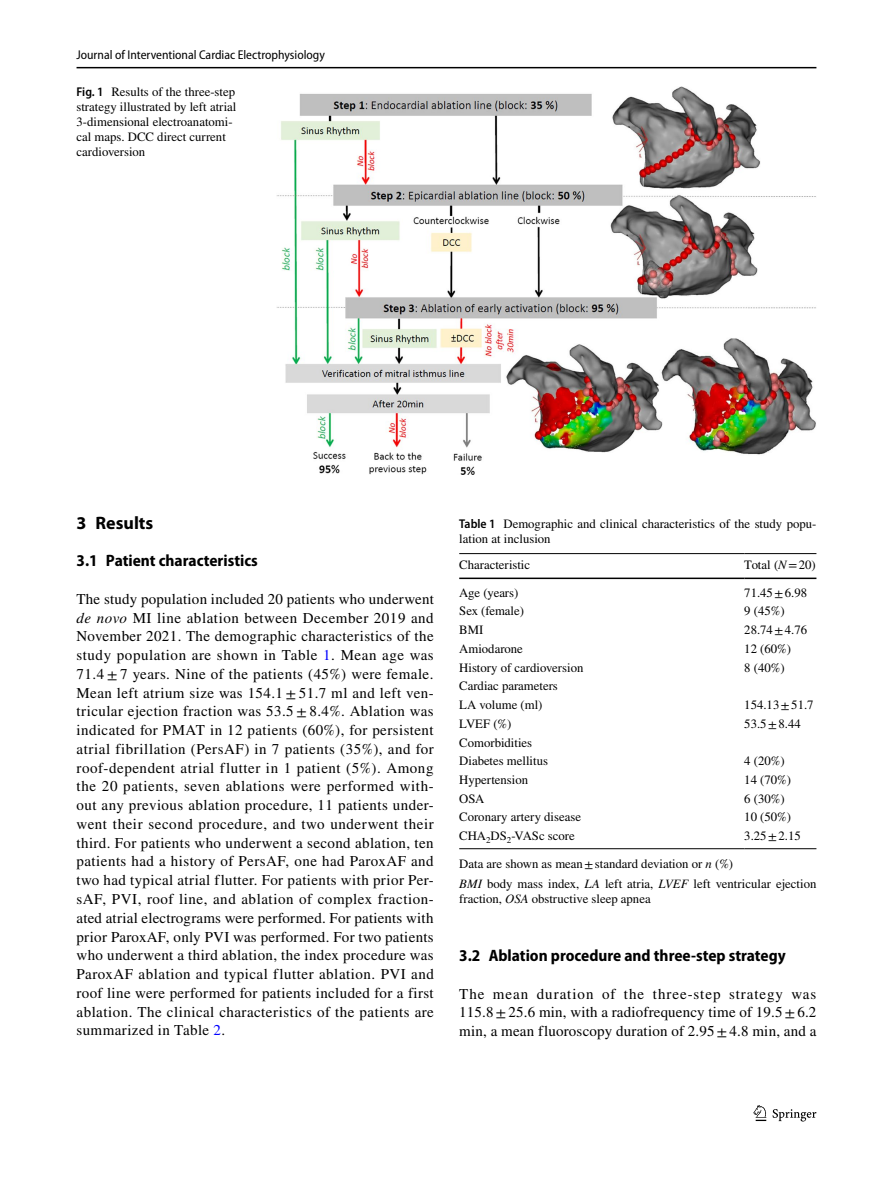
<style>
.page{position:relative;width:893px;height:1187px;background:#fff}
.page>*{position:absolute;margin:0;border:0;box-sizing:border-box;transform-origin:0 0}
.t1{font:700 18px "Myriad Pro";color:#000}
.t2{font:700 semi-condensed 16.5px "Myriad Pro";color:#000}
.t3{font:15px/18.8px "STIX";letter-spacing:.015em;color:#000;text-align:justify}
.t4{font:12.75px/15px "STIX";color:#000}
.t5{font:semi-condensed 12.75px "Myriad Pro";color:#000}
.s1{font-family:"Myriad Pro";font-weight:600;font-stretch:semi-condensed}
.s2{font-style:italic}
.s3{color:#00f}
</style>
<div class="page">
<hr style="left:77px;top:67px;width:739px;height:1px;background:#000">
<svg style="left:753px;top:1105px;width:13px;height:15px"></svg>
<svg style="left:773px;top:1109px;width:43px;height:12px"></svg>
<img style="left:276px;top:87px;width:540px;height:387px">
<hr style="left:459px;top:553px;width:285px;height:1px;background:#000">
<hr style="left:459px;top:577px;width:285px;height:2px;background:#000">
<hr style="left:744px;top:553px;width:72px;height:1px;background:#000">
<hr style="left:744px;top:577px;width:72px;height:2px;background:#000">
<hr style="left:459px;top:848px;width:285px;height:1px;background:#000">
<hr style="left:744px;top:848px;width:72px;height:1px;background:#000">
<p class="t5" style="left:77px;top:48px;width:250px">Journal of Interventional Cardiac Electrophysiology</p>
<p class="t4" style="left:77px;top:85px;width:161px"><span class="s1">Fig. 1</span> Results of the three-step strategy illustrated by left atrial<br>3-dimensional electroanatomi&shy;cal maps. DCC direct current cardioversion</p>
<p class="t1" style="left:77px;top:511px;width:78px">3 Results</p>
<p class="t2" style="left:77px;top:551px;width:183px">3.1 Patient characteristics</p>
<p class="t3" style="left:77px;top:590px;width:359px">The study population included 20 patients who underwent <span class="s2">de novo</span> MI line ablation between December 2019 and November 2021. The demographic characteristics of the study population are shown in Table <span class="s3">1</span>. Mean age was 71.4 ± 7 years. Nine of the patients (45%) were female.<br>Mean left atrium size was 154.1 ± 51.7 ml and left ven&shy;tricular ejection fraction was 53.5 ± 8.4%. Ablation was indicated for PMAT in 12 patients (60%), for persistent atrial fibrillation (PersAF) in 7 patients (35%), and for roof-dependent atrial flutter in 1 patient (5%). Among the 20 patients, seven ablations were performed with&shy;out any previous ablation procedure, 11 patients under&shy;went their second procedure, and two underwent their third. For patients who underwent a second ablation, ten patients had a history of PersAF, one had ParoxAF and two had typical atrial flutter. For patients with prior Per&shy;sAF, PVI, roof line, and ablation of complex fraction&shy;ated atrial electrograms were performed. For patients with prior ParoxAF, only PVI was performed. For two patients who underwent a third ablation, the index procedure was ParoxAF ablation and typical flutter ablation. PVI and roof line were performed for patients included for a first ablation. The clinical characteristics of the patients are summarized in Table <span class="s3">2</span>.</p>
<p class="t4" style="left:459px;top:517px;width:359px"><span class="s1">Table 1</span> Demographic and clinical characteristics of the study popu&shy;lation at inclusion</p>
<p class="t4" style="left:459px;top:557px;width:72px">Characteristic</p>
<p class="t4" style="left:744px;top:557px;width:73px">Total (<span class="s2">N</span>=20)</p>
<p class="t4" style="left:459px;top:585px;width:61px">Age (years)</p>
<p class="t4" style="left:744px;top:585px;width:64px">71.45±6.98</p>
<p class="t4" style="left:459px;top:604px;width:66px">Sex (female)</p>
<p class="t4" style="left:744px;top:604px;width:42px">9 (45%)</p>
<p class="t4" style="left:459px;top:623px;width:26px">BMI</p>
<p class="t4" style="left:744px;top:623px;width:64px">28.74±4.76</p>
<p class="t4" style="left:459px;top:642px;width:65px">Amiodarone</p>
<p class="t4" style="left:744px;top:642px;width:48px">12 (60%)</p>
<p class="t4" style="left:459px;top:660px;width:126px">History of cardioversion</p>
<p class="t4" style="left:744px;top:660px;width:42px">8 (40%)</p>
<p class="t4" style="left:459px;top:677px;width:100px;line-height:18.8px">Cardiac parameters<br>LA volume (ml)</p>
<p class="t4" style="left:744px;top:698px;width:71px">154.13±51.7</p>
<p class="t4" style="left:459px;top:716px;width:54px">LVEF (%)</p>
<p class="t4" style="left:744px;top:716px;width:58px">53.5±8.44</p>
<p class="t4" style="left:459px;top:733px;width:90px;line-height:18.8px">Comorbidities<br>Diabetes mellitus</p>
<p class="t4" style="left:744px;top:754px;width:42px">4 (20%)</p>
<p class="t4" style="left:459px;top:773px;width:70px">Hypertension</p>
<p class="t4" style="left:744px;top:773px;width:48px">14 (70%)</p>
<p class="t4" style="left:459px;top:791px;width:27px">OSA</p>
<p class="t4" style="left:744px;top:791px;width:42px">6 (30%)</p>
<p class="t4" style="left:459px;top:810px;width:123px">Coronary artery disease</p>
<p class="t4" style="left:744px;top:810px;width:48px">10 (50%)</p>
<p class="t4" style="left:459px;top:829px;width:117px">CHA<sub>2</sub>DS<sub>2</sub>-VASc score</p>
<p class="t4" style="left:744px;top:829px;width:58px">3.25±2.15</p>
<p class="t4" style="left:459px;top:855px;width:359px;line-height:19.2px">Data are shown as mean±standard deviation or <span class="s2">n</span> (%)<br><span class="s2">BMI</span> body mass index, <span class="s2">LA</span> left atria, <span class="s2">LVEF</span> left ventricular ejection</p>
<p class="t4" style="left:459px;top:891px;width:193px">fraction, <span class="s2">OSA</span> obstructive sleep apnea</p>
<p class="t2" style="left:459px;top:946px;width:328px">3.2 Ablation procedure and three‑step strategy</p>
<p class="t3" style="left:459px;top:985px;width:359px">The mean duration of the three-step strategy was 115.8±25.6 min, with a radiofrequency time of 19.5±6.2 min, a mean fluoroscopy duration of 2.95±4.8 min, and a</p>
</div>
